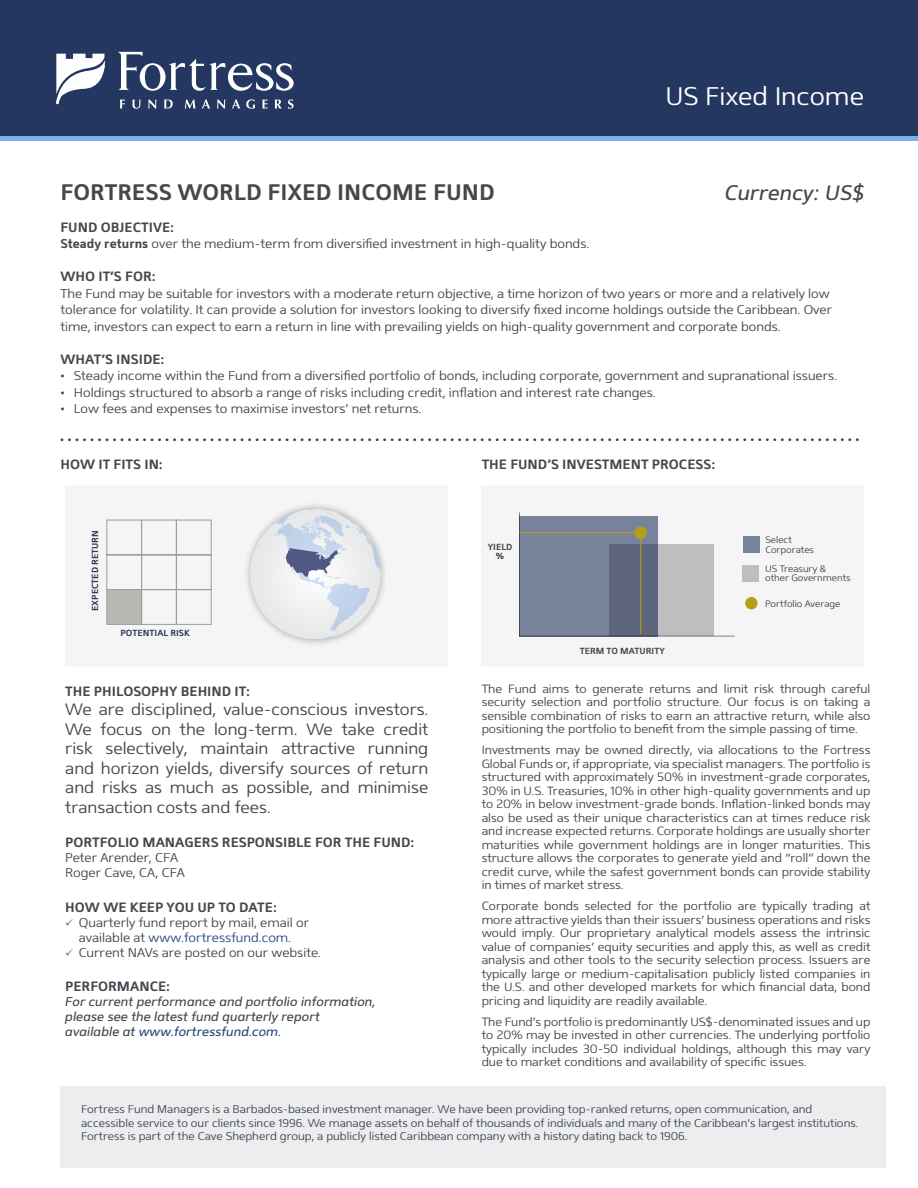
<style>
.page{position:relative;width:918px;height:1188px;background:#fff}
.page>*{position:absolute;margin:0;border:0;box-sizing:border-box;transform-origin:0 0}
.t1{font:300 25.5px "Mentone";color:#fff}
.t2{font:700 22.5px "Mentone";color:#42484e}
.t3{font:italic 21px "Mentone";color:#42484e}
.t4{font:300 16.5px/19.5px "Mentone";color:#42484e;text-align:justify}
.t5{font:700 13.5px "Mentone";color:#42484e}
.t6{font:300 12.75px/15px "Mentone";color:#42484e}
.t7{font:italic 12.75px/15px "Mentone";color:#42484e}
.t8{font:300 12px/13.5px "Mentone";color:#42484e;text-align:justify}
.t9{font:300 11.25px/13.5px "Mentone";color:#42484e}
.t10{font:300 9.3px/9.3px "Mentone";color:#42484e}
.t11{font:700 8.85px "Mentone";color:#2f3a58}
.t12{font:700 8.85px/8.9px "Mentone";color:#42484e;text-align:center}
.s1{font-weight:700}
.s2{color:#2a4d7d}
</style>
<div class="page">
<div style="left:0;top:0;width:918px;height:138px;background:#233760"></div>
<svg style="left:118px;top:52px;width:176px;height:39px"></svg>
<svg style="left:120px;top:100px;width:5px;height:9px"></svg>
<svg style="left:133px;top:100px;width:8px;height:9px"></svg>
<svg style="left:148px;top:100px;width:8px;height:9px"></svg>
<svg style="left:164px;top:100px;width:9px;height:9px"></svg>
<svg style="left:185px;top:100px;width:10px;height:9px"></svg>
<svg style="left:202px;top:99px;width:8px;height:10px"></svg>
<svg style="left:217px;top:100px;width:8px;height:9px"></svg>
<svg style="left:232px;top:99px;width:8px;height:10px"></svg>
<svg style="left:246px;top:99px;width:9px;height:10px"></svg>
<svg style="left:262px;top:100px;width:6px;height:9px"></svg>
<svg style="left:275px;top:100px;width:7px;height:9px"></svg>
<svg style="left:288px;top:99px;width:6px;height:10px"></svg>
<svg style="left:56px;top:54px;width:49px;height:51px"></svg>
<hr style="left:0;top:137px;width:918px;height:4px;background:#79b3e5">
<svg style="left:62px;top:438px;width:796px;height:3px"></svg>
<div style="left:60px;top:1086px;width:826px;height:82px;background:#ecedef"></div>
<div style="left:482px;top:485px;width:382px;height:182px;background:#f5f5f5"></div>
<div style="left:65px;top:485px;width:383px;height:182px;background:#f5f5f5"></div>
<div style="left:743px;top:536px;width:17px;height:17px;background:#77839b"></div>
<div style="left:743px;top:565px;width:16px;height:16px;background:#bebebf"></div>
<img style="left:246px;top:504px;width:139px;height:140px">
<svg style="left:251px;top:509px;width:129px;height:130px"></svg>
<svg style="left:107px;top:520px;width:105px;height:105px"></svg>
<svg style="left:519px;top:512px;width:216px;height:124px"></svg>
<div style="left:634px;top:527px;width:13px;height:12px;background:#b89d18;border-radius:50%"></div>
<div style="left:745px;top:597px;width:13px;height:12px;background:#b89d18;border-radius:50%"></div>
<hr style="left:640px;top:539px;width:1px;height:95px;background:#b89d18">
<hr style="left:519px;top:532px;width:115px;height:1px;background:#b89d18">
<h1 class="t1" style="left:665px;top:81px;width:200px">US Fixed Income</h1>
<h2 class="t2" style="left:60px;top:178px;width:436px">FORTRESS WORLD FIXED INCOME FUND</h2>
<h3 class="t3" style="left:725px;top:180px;width:141px">Currency: US$</h3>
<p class="t5" style="left:60px;top:218px;width:115px">FUND OBJECTIVE:</p>
<p class="t6" style="left:60px;top:236px;width:530px"><span class="s1">Steady returns</span> over the medium-term from diversified investment in high-quality bonds.</p>
<p class="t5" style="left:60px;top:268px;width:97px">WHO IT’S FOR:</p>
<p class="t6" style="left:60px;top:285px;width:773px;line-height:16.5px">The Fund may be suitable for investors with a moderate return objective, a time horizon of two years or more and a relatively low tolerance for volatility. It can provide a solution for investors looking to diversify fixed income holdings outside the Caribbean. Over time, investors can expect to earn a return in line with prevailing yields on high-quality government and corporate bonds.</p>
<p class="t5" style="left:60px;top:350px;width:106px">WHAT’S INSIDE:</p>
<p class="t6" style="left:60px;top:368px;width:778px">• Steady income within the Fund from a diversified portfolio of bonds, including corporate, government and supranational issuers.</p>
<p class="t6" style="left:60px;top:384px;width:597px">• Holdings structured to absorb a range of risks including credit, inflation and interest rate changes.</p>
<p class="t6" style="left:60px;top:401px;width:363px">• Low fees and expenses to maximise investors’ net returns.</p>
<p class="t5" style="left:60px;top:456px;width:104px">HOW IT FITS IN:</p>
<p class="t11" style="left:89px;top:611px;width:82px;rotate:-90deg">EXPECTED RETURN</p>
<p class="t11" style="left:121px;top:628px;width:71px">POTENTIAL RISK</p>
<p class="t5" style="left:65px;top:683px;width:186px">THE PHILOSOPHY BEHIND IT:</p>
<p class="t4" style="left:65px;top:700px;width:365px">We are disciplined, value-conscious investors.<br>We focus on the long-term. We take credit risk selectively, maintain attractive running and horizon yields, diversify sources of return and risks as much as possible, and minimise transaction costs and fees.</p>
<p class="t5" style="left:65px;top:834px;width:351px">PORTFOLIO MANAGERS RESPONSIBLE FOR THE FUND:</p>
<p class="t6" style="left:65px;top:850px;width:121px">Peter Arender, CFA<br>Roger Cave, CA, CFA</p>
<p class="t5" style="left:65px;top:899px;width:213px">HOW WE KEEP YOU UP TO DATE:</p>
<p class="t6" style="left:79px;top:915px;width:244px">Quarterly fund report by mail, email or available at <span class="s2">www.fortressfund.com.<br></span>Current NAVs are posted on our website.</p>
<p class="t5" style="left:65px;top:978px;width:106px">PERFORMANCE:</p>
<p class="t7" style="left:65px;top:994px;width:312px">For current performance and portfolio information, please see the latest fund quarterly report available at <span class="s2">www.fortressfund.com</span>.</p>
<p class="t5" style="left:482px;top:456px;width:235px">THE FUND’S INVESTMENT PROCESS:</p>
<p class="t12" style="left:488px;top:542px;width:26px">YIELD %</p>
<p class="t12" style="left:580px;top:647px;width:87px">TERM TO MATURITY</p>
<p class="t10" style="left:765px;top:535px;width:50px">Select<br>Corporates</p>
<p class="t10" style="left:765px;top:564px;width:87px">US Treasury &amp; other Governments</p>
<p class="t10" style="left:765px;top:599px;width:77px">Portfolio Average</p>
<p class="t8" style="left:482px;top:682px;width:390px">The Fund aims to generate returns and limit risk through careful security selection and portfolio structure. Our focus is on taking a sensible combination of risks to earn an attractive return, while also positioning the portfolio to benefit from the simple passing of time.</p>
<p class="t8" style="left:482px;top:743px;width:390px">Investments may be owned directly, via allocations to the Fortress Global Funds or, if appropriate, via specialist managers. The portfolio is structured with approximately 50% in investment-grade corporates, 30% in U.S. Treasuries, 10% in other high-quality governments and up to 20% in below investment-grade bonds. Inflation-linked bonds may also be used as their unique characteristics can at times reduce risk and increase expected returns. Corporate holdings are usually shorter maturities while government holdings are in longer maturities. This structure allows the corporates to generate yield and “roll” down the credit curve, while the safest government bonds can provide stability in times of market stress.</p>
<p class="t8" style="left:482px;top:899px;width:390px">Corporate bonds selected for the portfolio are typically trading at more attractive yields than their issuers’ business operations and risks would imply. Our proprietary analytical models assess the intrinsic value of companies’ equity securities and apply this, as well as credit analysis and other tools to the security selection process. Issuers are typically large or medium-capitalisation publicly listed companies in the U.S. and other developed markets for which financial data, bond pricing and liquidity are readily available.</p>
<p class="t8" style="left:482px;top:1015px;width:390px">The Fund’s portfolio is predominantly US$-denominated issues and up to 20% may be invested in other currencies. The underlying portfolio typically includes 30-50 individual holdings, although this may vary due to market conditions and availability of specific issues.</p>
<p class="t9" style="left:81px;top:1103px;width:779px">Fortress Fund Managers is a Barbados-based investment manager. We have been providing top-ranked returns, open communication, and accessible service to our clients since 1996. We manage assets on behalf of thousands of individuals and many of the Caribbean’s largest institutions.<br>Fortress is part of the Cave Shepherd group, a publicly listed Caribbean company with a history dating back to 1906.</p>
</div>
